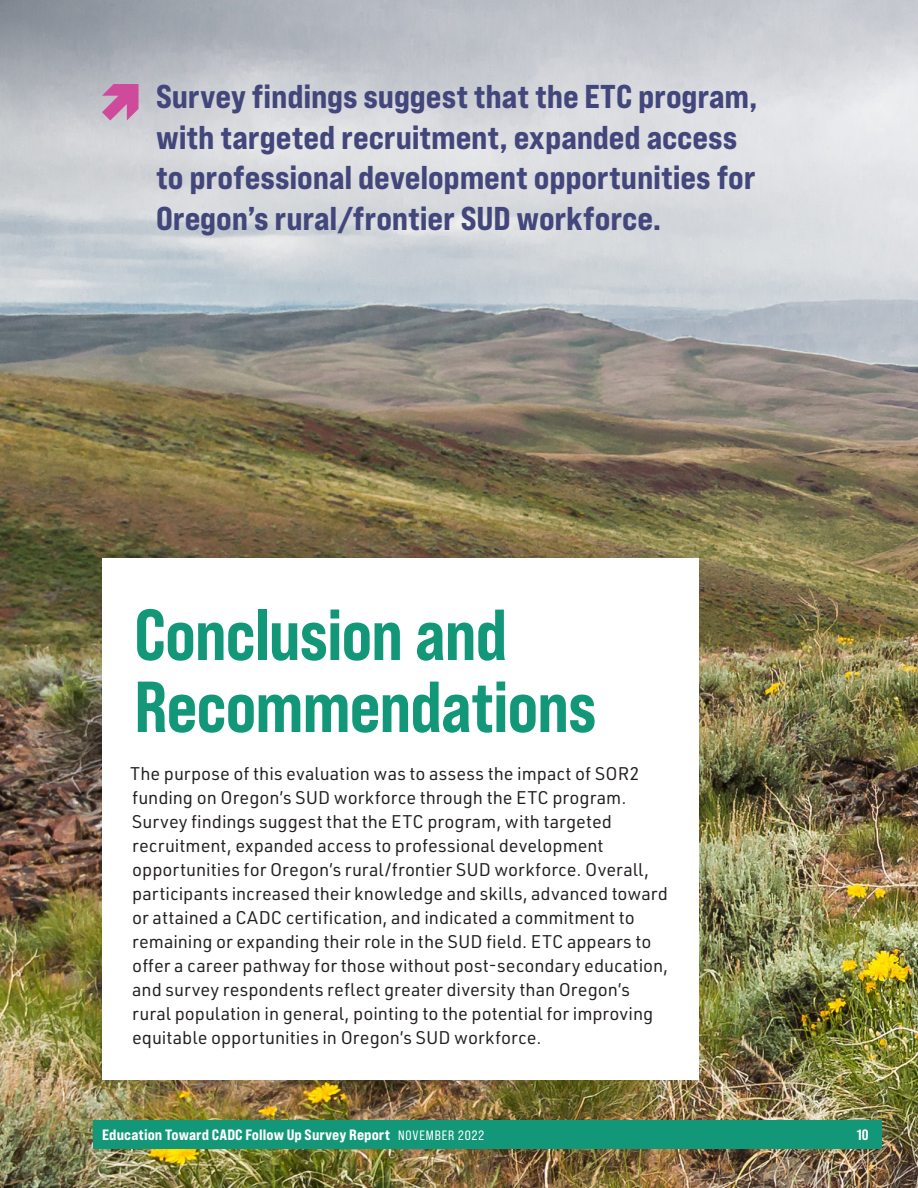
<style>
.page{position:relative;width:918px;height:1188px;background:#fff}
.page>*{position:absolute;margin:0;border:0;box-sizing:border-box;transform-origin:0 0}
.t1{font:72px/72px "Bebas Neue Pro Sm E Eb";letter-spacing:-.01em;color:#129879}
.quote{font:33px/40.5px "Bebas Neue Pro Exp Eb";letter-spacing:-.005em;color:#42467b}
.content{font:18px/24px "URWDIN";color:#231f20}
.t2{font:15px "Bebas Neue Pro Exp Eb";letter-spacing:.005em;color:#fff}
.t3{font:15px "Bebas Neue Pro Sm E Eb";color:#fff}
.s1{font-family:"Bebas Neue Pro Sm E Rg";font-size:13.5px}
</style>
<div class="page">
<img style="left:0;top:0;width:918px;height:1188px">
<div style="left:102px;top:558px;width:596px;height:522px;background:#fff"></div>
<svg style="left:102px;top:84px;width:37px;height:37px"></svg>
<div style="left:93px;top:1120px;width:789px;height:29px;background:#129879"></div>
<p class="quote" style="left:156px;top:76px;width:603px">Survey findings suggest that the ETC program, with targeted recruitment, expanded access to professional development opportunities for Oregon’s rural/frontier SUD workforce.</p>
<h2 class="t1" style="left:134px;top:598px;width:464px">Conclusion and<br>Recommendations</h2>
<p class="content" style="left:130px;top:761px;width:540px">The purpose of this evaluation was to assess the impact of SOR2 funding on Oregon’s SUD workforce through the ETC program.<br>Survey findings suggest that the ETC program, with targeted recruitment, expanded access to professional development opportunities for Oregon’s rural/frontier SUD workforce. Overall, participants increased their knowledge and skills, advanced toward or attained a CADC certification, and indicated a commitment to remaining or expanding their role in the SUD field. ETC appears to offer a career pathway for those without post-secondary education, and survey respondents reflect greater diversity than Oregon’s rural population in general, pointing to the potential for improving equitable opportunities in Oregon’s SUD workforce.</p>
<h1 class="t2" style="left:102px;top:1125px;width:384px">Education Toward CADC Follow Up Survey Report <span class="s1">NOVEMBER 2022</span></h1>
<h1 class="t3" style="left:857px;top:1126px;width:13px">10</h1>
</div>
